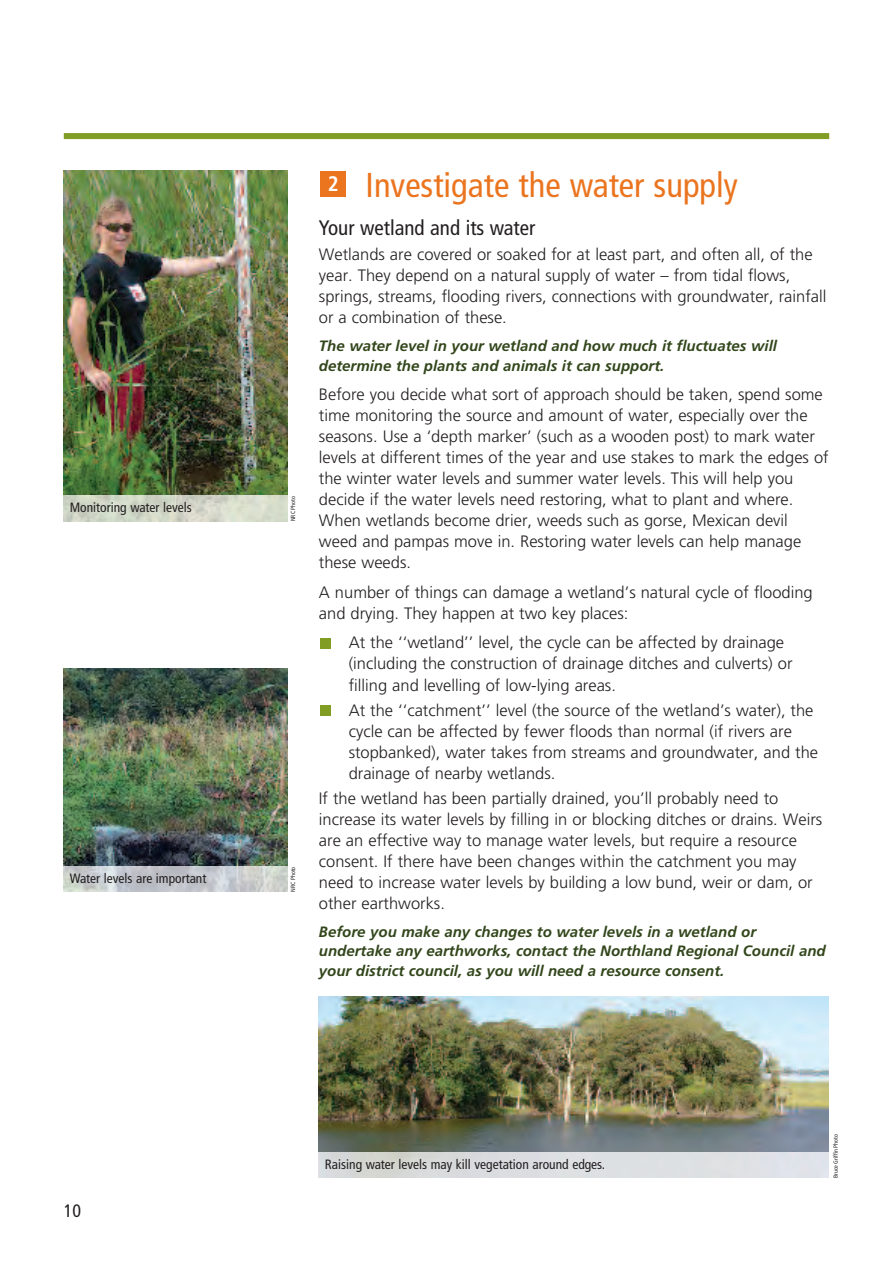
<style>
.page{position:relative;width:893px;height:1263px;background:#fff}
.page>*{position:absolute;margin:0;border:0;box-sizing:border-box;transform-origin:0 0}
.t1{font:condensed 34.5px "Frutiger";color:#eb741f}
.t2{font:condensed 21px "Frutiger";color:#231f20}
.t3{font:700 condensed 21px "Frutiger";color:#fff}
.t4{font:condensed 18px "Frutiger";color:#231f20}
.t5{font:300 16.5px/21px "Frutiger Maori";color:#231f20}
.t6{font:italic 700 15px/19.5px "Frutiger";color:#32461b}
.t7{font:condensed 13.5px "Frutiger";color:#231f20}
.t8{font:condensed 6px "Frutiger";color:#231f20}
</style>
<div class="page">
<div style="left:64px;top:133px;width:765px;height:6px;background:#829d24"></div>
<div style="left:320px;top:172px;width:26px;height:25px;background:#eb741f"></div>
<div style="left:320px;top:705px;width:11px;height:11px;background:#829d24"></div>
<div style="left:320px;top:638px;width:11px;height:10px;background:#829d24"></div>
<img style="left:64px;top:170px;width:223px;height:325px">
<img style="left:319px;top:996px;width:510px;height:156px">
<img style="left:64px;top:495px;width:223px;height:26px">
<img style="left:64px;top:668px;width:223px;height:198px">
<img style="left:64px;top:866px;width:223px;height:26px">
<p class="t7" style="left:70px;top:502px;width:124px">Monitoring water levels</p>
<p class="t8" style="left:290px;top:521px;width:26px;rotate:-90deg">NRC Photo</p>
<p class="t7" style="left:70px;top:873px;width:138px">Water levels are important</p>
<p class="t8" style="left:290px;top:892px;width:26px;rotate:-90deg">NRC Photo</p>
<h1 class="t1" style="left:366px;top:171px;width:374px">Investigate the water supply</h1>
<p class="t2" style="left:319px;top:219px;width:218px">Your wetland and its water</p>
<p class="t5" style="left:319px;top:245px;width:509px">Wetlands are covered or soaked for at least part, and often all, of the year. They depend on a natural supply of water – from tidal flows, springs, streams, flooding rivers, connections with groundwater, rainfall or a combination of these.</p>
<p class="t6" style="left:319px;top:338px;width:460px">The water level in your wetland and how much it fluctuates will determine the plants and animals it can support.</p>
<p class="t5" style="left:319px;top:385px;width:511px">Before you decide what sort of approach should be taken, spend some time monitoring the source and amount of water, especially over the seasons. Use a ‘depth marker’ (such as a wooden post) to mark water levels at different times of the year and use stakes to mark the edges of the winter water levels and summer water levels. This will help you decide if the water levels need restoring, what to plant and where.<br>When wetlands become drier, weeds such as gorse, Mexican devil weed and pampas move in. Restoring water levels can help manage these weeds.</p>
<p class="t5" style="left:319px;top:583px;width:495px">A number of things can damage a wetland’s natural cycle of flooding and drying. They happen at two key places:</p>
<p class="t5" style="left:349px;top:633px;width:445px">At the ‘‘wetland’’ level, the cycle can be affected by drainage (including the construction of drainage ditches and culverts) or filling and levelling of low-lying areas.</p>
<p class="t5" style="left:349px;top:701px;width:471px">At the ‘‘catchment’’ level (the source of the wetland’s water), the cycle can be affected by fewer floods than normal (if rivers are stopbanked), water takes from streams and groundwater, and the drainage of nearby wetlands.</p>
<p class="t5" style="left:319px;top:789px;width:505px">If the wetland has been partially drained, you’ll probably need to increase its water levels by filling in or blocking ditches or drains. Weirs are an effective way to manage water levels, but require a resource consent. If there have been changes within the catchment you may need to increase water levels by building a low bund, weir or dam, or other earthworks.</p>
<p class="t6" style="left:319px;top:923px;width:508px">Before you make any changes to water levels in a wetland or undertake any earthworks, contact the Northland Regional Council and your district council, as you will need a resource consent.</p>
<p class="t3" style="left:328px;top:175px;width:12px">2</p>
<p class="t4" style="left:64px;top:1203px;width:19px">10</p>
<p class="t7" style="left:325px;top:1159px;width:282px">Raising water levels may kill vegetation around edges.</p>
<p class="t8" style="left:833px;top:1178px;width:45px;rotate:-90deg">Bruce Griffin Photo</p>
</div>
